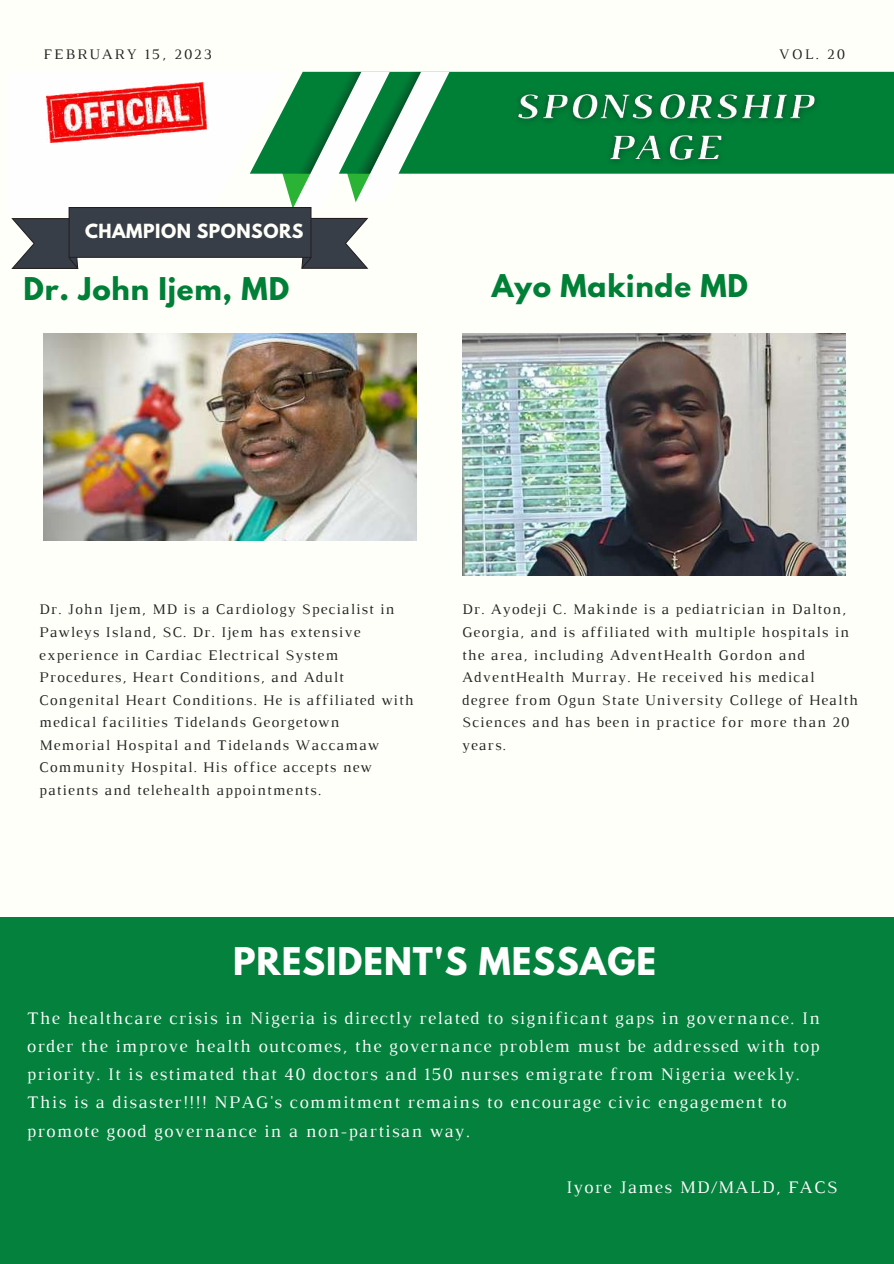
<style>
.page{position:relative;width:894px;height:1264px;background:#fff}
.page>*{position:absolute;margin:0;border:0;box-sizing:border-box;transform-origin:0 0}
.t1{font:700 33.75px "League Spartan";letter-spacing:.03em;color:#fefefe}
.t2{font:700 27.75px "League Spartan";letter-spacing:.03em;color:#008037}
.t3{font:18px/28.2px "Luthier";letter-spacing:.07em;color:#fefefe}
.t4{font:700 17.25px "League Spartan";letter-spacing:.03em;color:#fffff9}
.t5{font:15px/22.5px "Luthier";letter-spacing:.07em;color:#222}
.t6{font:14.85px "Luthier";letter-spacing:.14em;color:#222}
</style>
<div class="page">
<div style="left:0;top:0;width:893px;height:1263px;background:#fffff9"></div>
<img style="left:44px;top:333px;width:372px;height:207px">
<img style="left:462px;top:333px;width:383px;height:242px">
<div style="left:449px;top:72px;width:444px;height:102px;background:#008037"></div>
<svg style="left:11px;top:72px;width:438px;height:197px"></svg>
<div style="left:0;top:917px;width:893px;height:346px;background:#04813d"></div>
<img style="left:501px;top:84px;width:324px;height:90px">
<p class="t6" style="left:44px;top:49px;width:170px">FEBRUARY 15, 2023</p>
<p class="t6" style="left:778px;top:49px;width:67px">VOL. 20</p>
<p class="t4" style="left:85px;top:222px;width:220px">CHAMPION SPONSORS</p>
<h2 class="t2" style="left:23px;top:275px;width:267px">Dr. John Ijem, MD</h2>
<h2 class="t2" style="left:491px;top:272px;width:258px">Ayo Makinde MD</h2>
<p class="t5" style="left:39px;top:599px;width:376px">Dr. John Ijem, MD is a Cardiology Specialist in Pawleys Island, SC. Dr. Ijem has extensive experience in Cardiac Electrical System Procedures, Heart Conditions, and Adult Congenital Heart Conditions. He is affiliated with medical facilities Tidelands Georgetown Memorial Hospital and Tidelands Waccamaw Community Hospital. His office accepts new patients and telehealth appointments.</p>
<p class="t5" style="left:462px;top:599px;width:397px">Dr. Ayodeji C. Makinde is a pediatrician in Dalton, Georgia, and is affiliated with multiple hospitals in the area, including AdventHealth Gordon and AdventHealth Murray. He received his medical degree from Ogun State University College of Health Sciences and has been in practice for more than 20 years.</p>
<h1 class="t1" style="left:233px;top:945px;width:424px">PRESIDENT'S MESSAGE</h1>
<p class="t3" style="left:27px;top:1005px;width:794px">The healthcare crisis in Nigeria is directly related to significant gaps in governance. In order the improve health outcomes, the governance problem must be addressed with top priority. It is estimated that 40 doctors and 150 nurses emigrate from Nigeria weekly.<br>This is a disaster!!!! NPAG's commitment remains to encourage civic engagement to promote good governance in a non-partisan way.</p>
<p class="t3" style="left:566px;top:1174px;width:273px">Iyore James MD/MALD, FACS</p>
</div>
